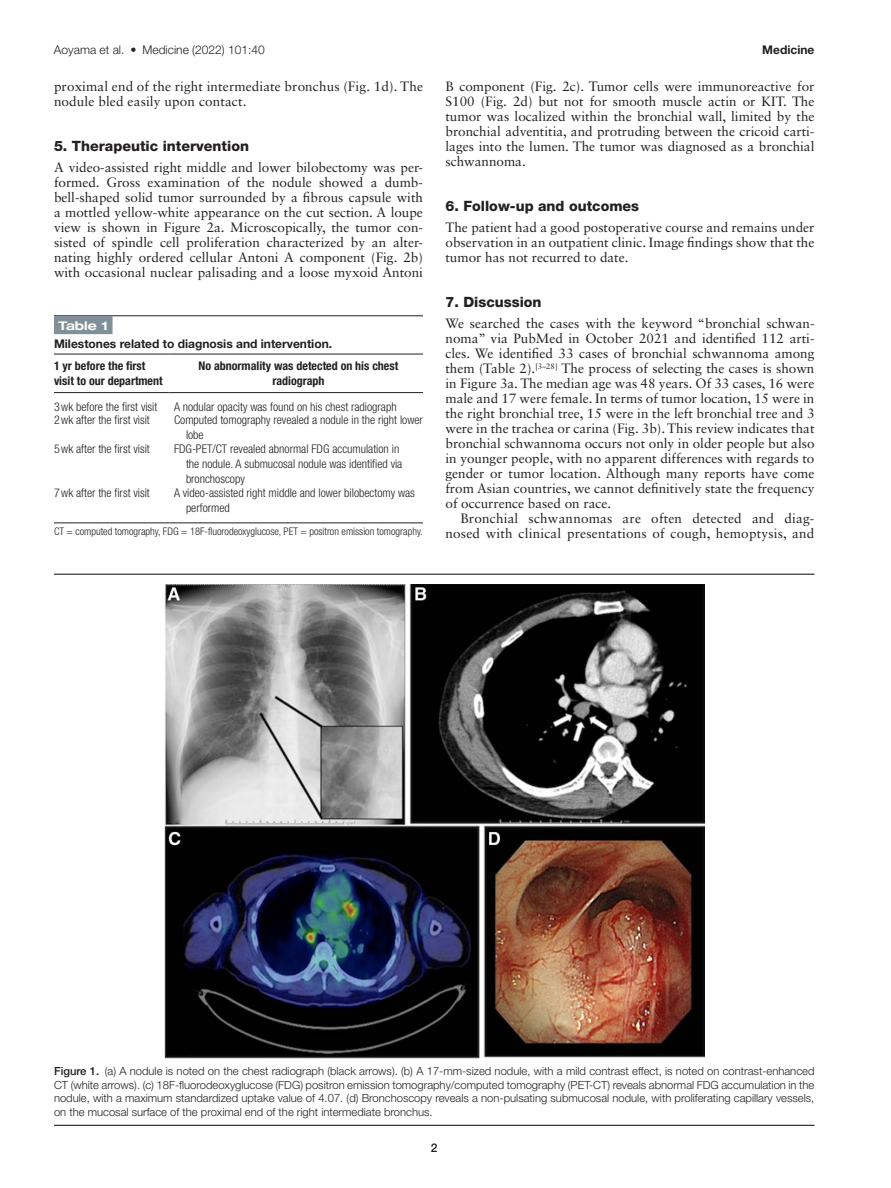
<style>
.page{position:relative;width:891px;height:1188px;background:#fff}
.page>*{position:absolute;margin:0;border:0;box-sizing:border-box;transform-origin:0 0}
.t1{font:800 14.25px "Helvetica Neue LT Std";color:#231f20}
.t2{font:13.5px/15px "Sabon LT Std";color:#231f20;text-align:justify}
.t3{font:300 condensed 12px/15px "Helvetica Neue LT Std";color:#231f20}
.t4{font:700 condensed 12px/15px "Helvetica Neue LT Std";color:#231f20}
.t5{font:700 12px "Helvetica Neue LT Std";color:#231f20}
.t6{font:300 12px "Helvetica Neue LT Std";color:#231f20}
.t7{font:700 expanded 12px "Helvetica Neue LT Std";color:#fff}
.t8{font:500 12px "Helvetica Neue LT Std";color:#231f20}
.t9{font:300 11.25px/13.5px "Helvetica Neue LT Std";color:#231f20;text-align:justify}
.t10{font:300 condensed 10.5px "Helvetica Neue LT Std";color:#231f20}
.s1{font-weight:500}
</style>
<div class="page">
<hr style="left:54px;top:315px;width:369px;height:1px;background:#231f20">
<div style="left:54px;top:316px;width:59px;height:18px;background:#7f9098"></div>
<hr style="left:54px;top:354px;width:116px;height:1px;background:#231f20">
<hr style="left:54px;top:392px;width:116px;height:1px;background:#231f20">
<hr style="left:170px;top:354px;width:253px;height:1px;background:#231f20">
<hr style="left:170px;top:392px;width:253px;height:1px;background:#231f20">
<hr style="left:54px;top:522px;width:116px;height:1px;background:#231f20">
<hr style="left:170px;top:522px;width:253px;height:1px;background:#231f20">
<img style="left:164px;top:585px;width:540px;height:473px">
<hr style="left:54px;top:574px;width:760px;height:1px;background:#231f20">
<hr style="left:54px;top:1125px;width:760px;height:1px;background:#231f20">
<p class="t6" style="left:54px;top:42px;width:212px">Aoyama et al. • Medicine (2022) 101:40</p>
<p class="t5" style="left:762px;top:42px;width:54px">Medicine</p>
<p class="t2" style="left:54px;top:79px;width:371px">proximal end of the right intermediate bronchus (Fig. 1d). The nodule bled easily upon contact.</p>
<p class="t1" style="left:54px;top:138px;width:197px">5. Therapeutic intervention</p>
<p class="t2" style="left:54px;top:160px;width:371px">A video-assisted right middle and lower bilobectomy was per&shy;formed. Gross examination of the nodule showed a dumb&shy;bell-shaped solid tumor surrounded by a fibrous capsule with a mottled yellow-white appearance on the cut section. A loupe view is shown in Figure 2a. Microscopically, the tumor con&shy;sisted of spindle cell proliferation characterized by an alter&shy;nating highly ordered cellular Antoni A component (Fig. 2b) with occasional nuclear palisading and a loose myxoid Antoni</p>
<p class="t2" style="left:446px;top:79px;width:371px">B component (Fig. 2c). Tumor cells were immunoreactive for S100 (Fig. 2d) but not for smooth muscle actin or KIT. The tumor was localized within the bronchial wall, limited by the bronchial adventitia, and protruding between the cricoid carti&shy;lages into the lumen. The tumor was diagnosed as a bronchial schwannoma.</p>
<p class="t1" style="left:446px;top:198px;width:195px">6. Follow-up and outcomes</p>
<p class="t2" style="left:446px;top:220px;width:371px">The patient had a good postoperative course and remains under observation in an outpatient clinic. Image findings show that the tumor has not recurred to date.</p>
<p class="t1" style="left:446px;top:294px;width:98px">7. Discussion</p>
<p class="t2" style="left:445px;top:316px;width:371px">We searched the cases with the keyword “bronchial schwan&shy;noma” via PubMed in October 2021 and identified 112 arti&shy;cles. We identified 33 cases of bronchial schwannoma among them (Table 2).<sup>[3–28]</sup> The process of selecting the cases is shown in Figure 3a. The median age was 48 years. Of 33 cases, 16 were male and 17 were female. In terms of tumor location, 15 were in the right bronchial tree, 15 were in the left bronchial tree and 3 were in the trachea or carina (Fig. 3b). This review indicates that bronchial schwannoma occurs not only in older people but also in younger people, with no apparent differences with regards to gender or tumor location. Although many reports have come from Asian countries, we cannot definitively state the frequency of occurrence based on race.</p>
<p class="t2" style="left:445px;top:511px;width:371px;text-align:right">Bronchial schwannomas are often detected and diag&shy;nosed with clinical presentations of cough, hemoptysis, and</p>
<p class="t7" style="left:58px;top:318px;width:51px">Table 1</p>
<p class="t5" style="left:54px;top:336px;width:280px">Milestones related to diagnosis and intervention.</p>
<p class="t4" style="left:54px;top:358px;width:110px">1 yr before the first visit to our department</p>
<p class="t4" style="left:199px;top:358px;width:201px;text-align:center">No abnormality was detected on his chest radiograph</p>
<p class="t3" style="left:54px;top:399px;width:105px">3wk before the first visit</p>
<p class="t3" style="left:174px;top:399px;width:224px">A nodular opacity was found on his chest radiograph</p>
<p class="t3" style="left:54px;top:413px;width:97px">2wk after the first visit</p>
<p class="t3" style="left:186px;top:413px;width:238px;text-indent:-12px">Computed tomography revealed a nodule in the right lower lobe</p>
<p class="t3" style="left:54px;top:441px;width:97px">5wk after the first visit</p>
<p class="t3" style="left:186px;top:441px;width:218px;text-indent:-12px">FDG-PET/CT revealed abnormal FDG accumulation in the nodule. A submucosal nodule was identified via bronchoscopy</p>
<p class="t3" style="left:54px;top:485px;width:97px">7wk after the first visit</p>
<p class="t3" style="left:186px;top:485px;width:230px;text-indent:-12px">A video-assisted right middle and lower bilobectomy was performed</p>
<p class="t10" style="left:54px;top:526px;width:370px">CT = computed tomography, FDG = 18F-fluorodeoxyglucose, PET = positron emission tomography.</p>
<p class="t9" style="left:54px;top:1064px;width:762px"><span class="s1">Figure 1.</span> (a) A nodule is noted on the chest radiograph (black arrows). (b) A 17-mm-sized nodule, with a mild contrast effect, is noted on contrast-enhanced CT (white arrows). (c) 18F-fluorodeoxyglucose (FDG) positron emission tomography/computed tomography (PET-CT) reveals abnormal FDG accumulation in the nodule, with a maximum standardized uptake value of 4.07. (d) Bronchoscopy reveals a non-pulsating submucosal nodule, with proliferating capillary vessels, on the mucosal surface of the proximal end of the right intermediate bronchus.</p>
<p class="t8" style="left:431px;top:1140px;width:8px">2</p>
</div>
